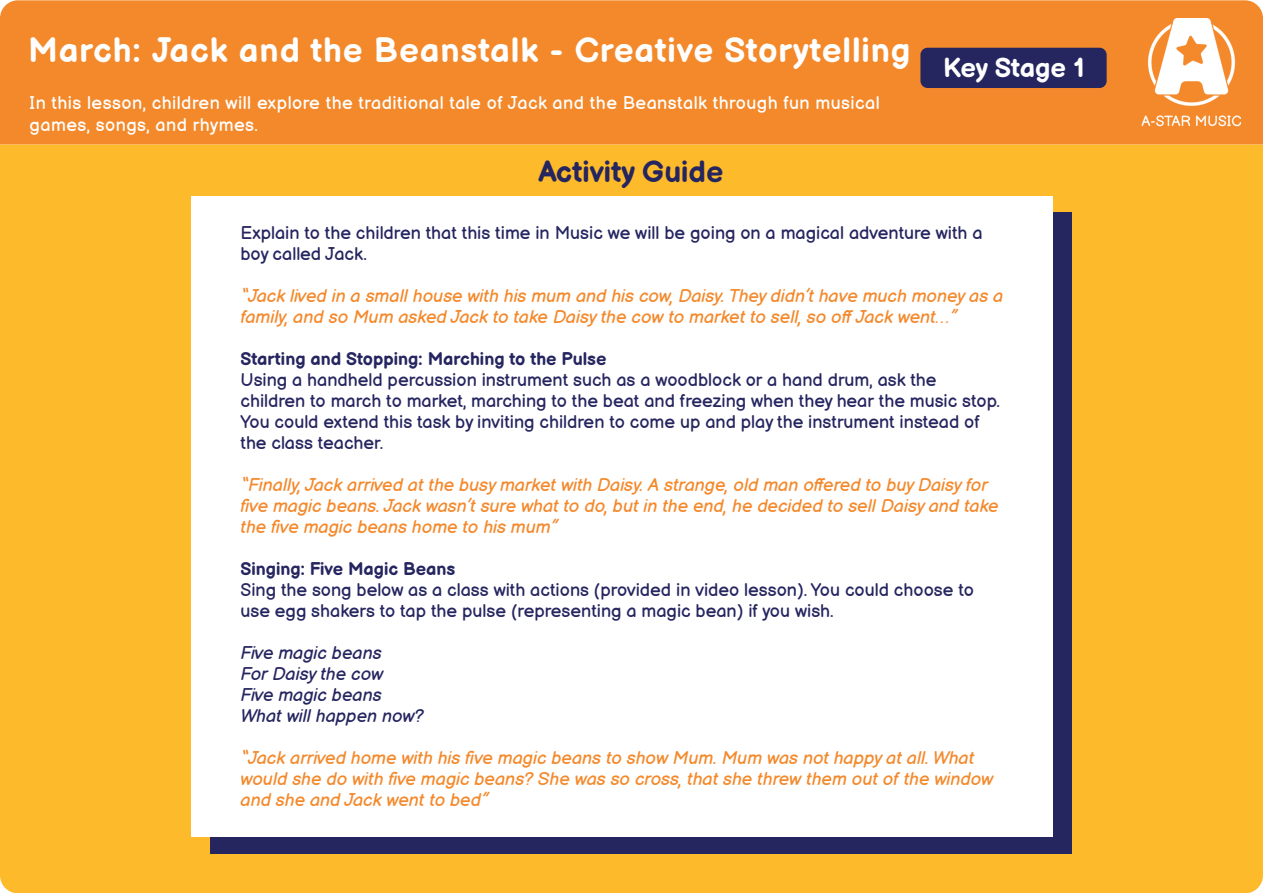
<style>
.page{position:relative;width:1263px;height:893px;background:#fff}
.page>*{position:absolute;margin:0;border:0;box-sizing:border-box;transform-origin:0 0}
.t1{font:700 34.5px "Balsamiq Sans";letter-spacing:.025em;color:#fff}
.t2{font:700 30px "Balsamiq Sans";color:#25255f}
.t3{font:700 27px "Balsamiq Sans";color:#fff}
.t4{font:italic 18px/21px "Balsamiq Sans";color:#f4892b}
.t5{font:18px/21px "Balsamiq Sans";color:#252560}
.t6{font:18px/21.6px "Balsamiq Sans";letter-spacing:.025em;color:#fff}
.t7{font:700 18px "Balsamiq Sans";color:#252560}
.t8{font:italic 18px/21px "Balsamiq Sans";color:#252560}
</style>
<div class="page">
<div style="left:0;top:0;width:1263px;height:145px;background:#f4892b"></div>
<div style="left:0;top:145px;width:1263px;height:748px;background:#fdba2a"></div>
<img style="left:1138px;top:18px;width:106px;height:112px">
<div style="left:210px;top:212px;width:861px;height:641px;background:#252560"></div>
<div style="left:191px;top:196px;width:862px;height:640px;background:#fff"></div>
<div style="left:920px;top:48px;width:187px;height:40px;background:#252560;border-radius:7px"></div>
<h1 class="t1" style="left:28px;top:21px;width:884px">March: Jack and the Beanstalk - Creative Storytelling</h1>
<p class="t6" style="left:30px;top:91px;width:852px">In this lesson, children will explore the traditional tale of Jack and the Beanstalk through fun musical games, songs, and rhymes.</p>
<h2 class="t2" style="left:538px;top:146px;width:186px">Activity Guide</h2>
<h3 class="t3" style="left:943px;top:44px;width:143px">Key Stage 1</h3>
<p class="t5" style="left:240px;top:221px;width:743px">Explain to the children that this time in Music we will be going on a magical adventure with a boy called Jack.</p>
<p class="t4" style="left:240px;top:283px;width:764px">“Jack lived in a small house with his mum and his cow, Daisy. They didn’t have much money as a family, and so Mum asked Jack to take Daisy the cow to market to sell, so off Jack went…”</p>
<p class="t7" style="left:240px;top:343px;width:367px">Starting and Stopping: Marching to the Pulse</p>
<p class="t5" style="left:240px;top:368px;width:761px">Using a handheld percussion instrument such as a woodblock or a hand drum, ask the children to march to market, marching to the beat and freezing when they hear the music stop.<br>You could extend this task by inviting children to come up and play the instrument instead of the class teacher.</p>
<p class="t4" style="left:240px;top:472px;width:760px">“Finally, Jack arrived at the busy market with Daisy. A strange, old man offered to buy Daisy for five magic beans. Jack wasn’t sure what to do, but in the end, he decided to sell Daisy and take the five magic beans home to his mum”</p>
<p class="t7" style="left:240px;top:553px;width:216px">Singing: Five Magic Beans</p>
<p class="t5" style="left:240px;top:578px;width:735px">Sing the song below as a class with actions (provided in video lesson). You could choose to use egg shakers to tap the pulse (representing a magic bean) if you wish.</p>
<p class="t8" style="left:240px;top:640px;width:185px">Five magic beans<br>For Daisy the cow<br>Five magic beans<br>What will happen now?</p>
<p class="t4" style="left:240px;top:745px;width:754px">“Jack arrived home with his five magic beans to show Mum. Mum was not happy at all. What would she do with five magic beans? She was so cross, that she threw them out of the window and she and Jack went to bed”</p>
</div>
